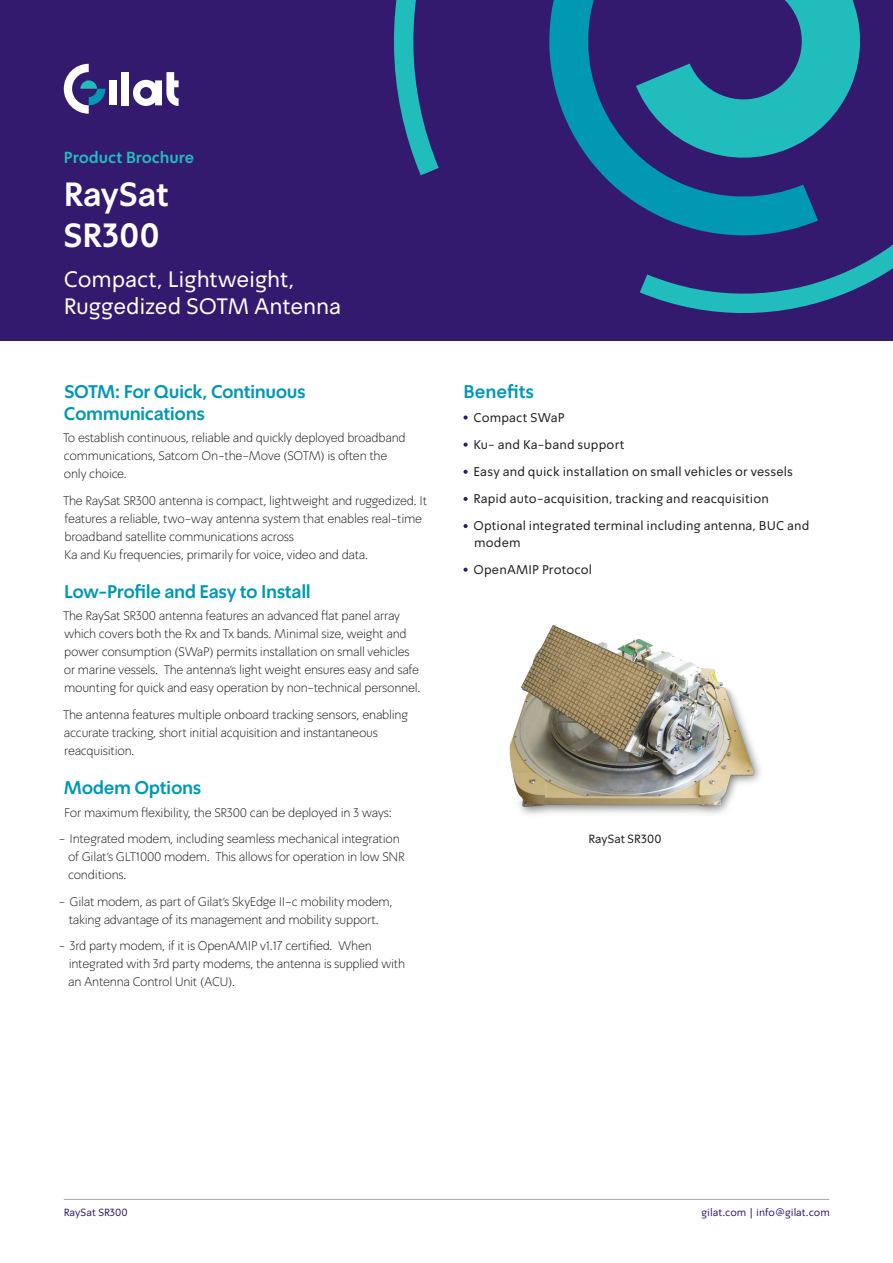
<style>
.page{position:relative;width:893px;height:1263px;background:#fff}
.page>*{position:absolute;margin:0;border:0;box-sizing:border-box;transform-origin:0 0}
.t1{font:700 33px "Simpler Pro";color:#fff}
.t2{font:22.5px/27px "Simpler Pro";letter-spacing:-.005em;color:#fff}
.t3{font:700 18px "Simpler Pro";letter-spacing:-.02em;color:#0098b3}
.t4{font:700 15.75px "Simpler Pro";color:#21bdbd}
.t5{font:300 12.75px/18px "Simpler Pro";letter-spacing:-.02em;color:#231f20}
.t6{font:12.75px "Simpler Pro";letter-spacing:.01em;color:#231f20}
.t7{font:12px "Simpler Pro";letter-spacing:.005em;color:#231f20}
.t8{font:10.5px "Simpler Pro";color:#331a6f}
</style>
<div class="page">
<div style="left:0;top:0;width:893px;height:340px;background:#331a6f"></div>
<svg style="left:64px;top:64px;width:41px;height:50px"></svg>
<div style="left:109px;top:80px;width:8px;height:25px;background:#fff"></div>
<div style="left:121px;top:72px;width:8px;height:33px;background:#fff"></div>
<svg style="left:133px;top:72px;width:46px;height:34px"></svg>
<svg style="left:463px;top:415px;width:5px;height:5px"></svg>
<svg style="left:463px;top:443px;width:5px;height:4px"></svg>
<svg style="left:463px;top:470px;width:5px;height:4px"></svg>
<svg style="left:463px;top:497px;width:5px;height:4px"></svg>
<svg style="left:463px;top:524px;width:5px;height:4px"></svg>
<svg style="left:463px;top:568px;width:5px;height:4px"></svg>
<svg style="left:394px;top:0;width:466px;height:175px"></svg>
<svg style="left:640px;top:137px;width:253px;height:176px"></svg>
<svg style="left:544px;top:0;width:274px;height:241px"></svg>
<hr style="left:64px;top:1199px;width:765px;height:1px;background:#a8a9ad">
<img style="left:509px;top:625px;width:252px;height:190px">
<p class="t4" style="left:64px;top:148px;width:132px">Product Brochure</p>
<p class="t1" style="left:64px;top:173px;width:107px">RaySat</p>
<p class="t1" style="left:64px;top:214px;width:98px">SR300</p>
<p class="t2" style="left:64px;top:266px;width:279px">Compact, Lightweight,<br>Ruggedized SOTM Antenna</p>
<p class="t3" style="left:64px;top:380px;width:243px">SOTM: For Quick, Continuous</p>
<p class="t3" style="left:64px;top:402px;width:142px">Communications</p>
<p class="t5" style="left:63px;top:429px;width:344px">To establish continuous, reliable and quickly deployed broadband communications, Satcom On-the-Move (SOTM) is often the only choice.</p>
<p class="t5" style="left:63px;top:491px;width:366px">The RaySat SR300 antenna is compact, lightweight and ruggedized It. features a reliable, two-way antenna system that enables real-time broadband satellite communications across<br>Ka and Ku frequencies, primarily for voice, video and data.</p>
<p class="t3" style="left:64px;top:580px;width:248px">Low-Profile and Easy to Install</p>
<p class="t5" style="left:63px;top:607px;width:359px">The RaySat SR300 antenna features an advanced flat panel array which covers both the Rx and Tx bands. Minimal size, weight and power consumption (SWaP) permits installation on small vehicles or marine vessels. The antennas’ light weight ensures easy and safe mounting for quick and easy operation by non-technical personnel.</p>
<p class="t5" style="left:63px;top:706px;width:347px">The antenna features multiple onboard tracking sensors, enabling accurate tracking, short initial acquisition and instantaneous reacquisition.</p>
<p class="t3" style="left:64px;top:776px;width:139px">Modem Options</p>
<p class="t5" style="left:64px;top:803px;width:329px">For maximum flexibility, the SR300 can be deployed in 3 ways:</p>
<p class="t5" style="left:59px;top:830px;width:342px">- Integrated modem, including seamless mechanical integration</p>
<p class="t5" style="left:68px;top:848px;width:338px">of Gilats’ GLT1000 modem. This allows for operation in low SNR</p>
<p class="t5" style="left:68px;top:866px;width:60px">conditions.</p>
<p class="t5" style="left:59px;top:892px;width:335px">- Gilat modem, as part of Gilats’ SkyEdge c-I I mobility modem,</p>
<p class="t5" style="left:69px;top:910px;width:312px">taking advantage of its management and mobility support.</p>
<p class="t5" style="left:59px;top:937px;width:315px">3- rd party modem isitif, OpenAMIP v1.17 certified. When</p>
<p class="t5" style="left:69px;top:955px;width:338px">integrated with 3rd party modems, the antenna is supplied with</p>
<p class="t5" style="left:68px;top:973px;width:169px">an Antenna Control Unit (ACU .(</p>
<p class="t3" style="left:463px;top:380px;width:72px">Benefits</p>
<p class="t6" style="left:473px;top:409px;width:93px">Compact SWaP</p>
<p class="t6" style="left:473px;top:436px;width:153px">Ku- and Ka-band support</p>
<p class="t6" style="left:473px;top:464px;width:321px">Easy and quick installation on small vehicles or vessels</p>
<p class="t6" style="left:473px;top:491px;width:297px">Rapid auto-acquisition, tracking and reacquisition</p>
<p class="t6" style="left:473px;top:518px;width:337px">Optional integrated terminal including antenna, BUC and</p>
<p class="t6" style="left:474px;top:534px;width:48px">modem</p>
<p class="t6" style="left:473px;top:561px;width:120px">OpenAMIP Protocol</p>
<p class="t7" style="left:589px;top:831px;width:74px">RaySat SR300</p>
<p class="t8" style="left:64px;top:1205px;width:66px">RaySat SR300</p>
<p class="t8" style="left:701px;top:1206px;width:130px">gilat.com | info@gilat.com</p>
</div>
